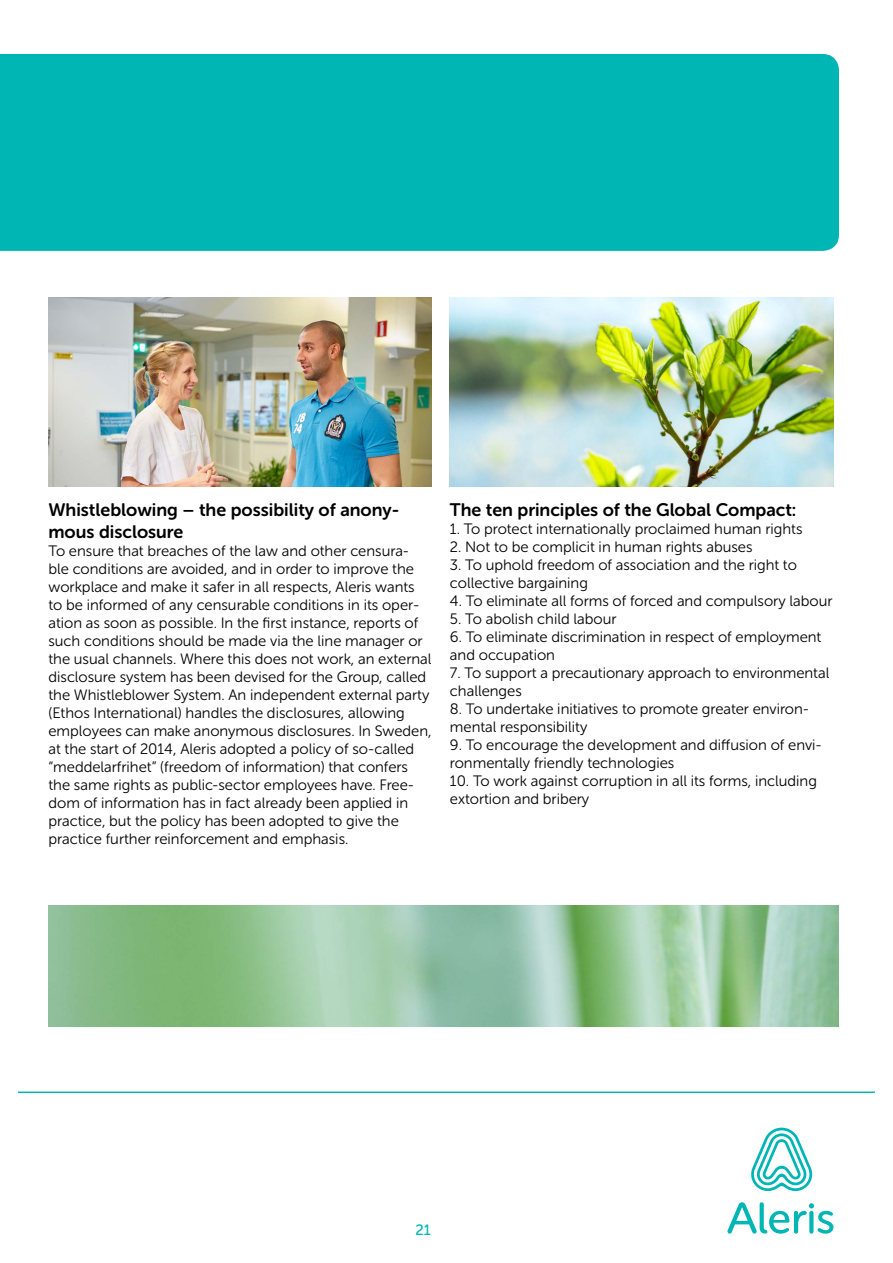
<style>
.page{position:relative;width:893px;height:1263px;background:#fff}
.page>*{position:absolute;margin:0;border:0;box-sizing:border-box;transform-origin:0 0}
.t1{font:18px/21.6px "Museo Sans Rounded 700";color:#000}
.t2{font:15px/18px "Museo Sans Rounded 300";color:#000}
.t3{font:15px "Museo Sans Rounded 500";color:#00b6b5}
</style>
<div class="page">
<hr style="left:18px;top:1091px;width:857px;height:2px;background:#00b6b5">
<svg style="left:751px;top:1127px;width:62px;height:64px"></svg>
<svg style="left:727px;top:1202px;width:106px;height:32px"></svg>
<div style="left:0;top:54px;width:839px;height:197px;background:#00b6b5"></div>
<img style="left:48px;top:298px;width:384px;height:188px">
<img style="left:450px;top:298px;width:383px;height:188px">
<img style="left:48px;top:906px;width:791px;height:121px">
<p class="t1" style="left:48px;top:499px;width:352px">Whistleblowing – the possibility of anony&shy;mous disclosure</p>
<p class="t2" style="left:48px;top:542px;width:385px">To ensure that breaches of the law and other censura&shy;ble conditions are avoided, and in order to improve the workplace and make it safer in all respects, Aleris wants to be informed of any censurable conditions in its oper&shy;ation as soon as possible. In the first instance, reports of such conditions should be made via the line manager or the usual channels. Where this does not work, an external disclosure system has been devised for the Group, called the Whistleblower System. An independent external party (Ethos International) handles the disclosures, allowing employees can make anonymous disclosures. In Sweden, at the start of 2014, Aleris adopted a policy of so-called “meddelarfrihet” (freedom of information) that confers the same rights as public-sector employees have. Free&shy;dom of information has in fact already been applied in practice, but the policy has been adopted to give the practice further reinforcement and emphasis.</p>
<p class="t1" style="left:450px;top:499px;width:348px">The ten principles of the Global Compact:</p>
<p class="t2" style="left:450px;top:520px;width:354px">1. To protect internationally proclaimed human rights</p>
<p class="t2" style="left:450px;top:538px;width:304px">2. Not to be complicit in human rights abuses</p>
<p class="t2" style="left:450px;top:556px;width:348px">3. To uphold freedom of association and the right to collective bargaining</p>
<p class="t2" style="left:450px;top:592px;width:384px">4. To eliminate all forms of forced and compulsory labour</p>
<p class="t2" style="left:450px;top:610px;width:168px">5. To abolish child labour</p>
<p class="t2" style="left:450px;top:628px;width:373px">6. To eliminate discrimination in respect of employment and occupation</p>
<p class="t2" style="left:450px;top:664px;width:381px">7. To support a precautionary approach to environmental challenges</p>
<p class="t2" style="left:450px;top:700px;width:361px">8. To undertake initiatives to promote greater environ&shy;mental responsibility</p>
<p class="t2" style="left:450px;top:736px;width:373px">9. To encourage the development and diffusion of envi&shy;ronmentally friendly technologies</p>
<p class="t2" style="left:450px;top:772px;width:368px">10. To work against corruption in all its forms, including extortion and bribery</p>
<p class="t3" style="left:415px;top:1222px;width:17px">21</p>
</div>
